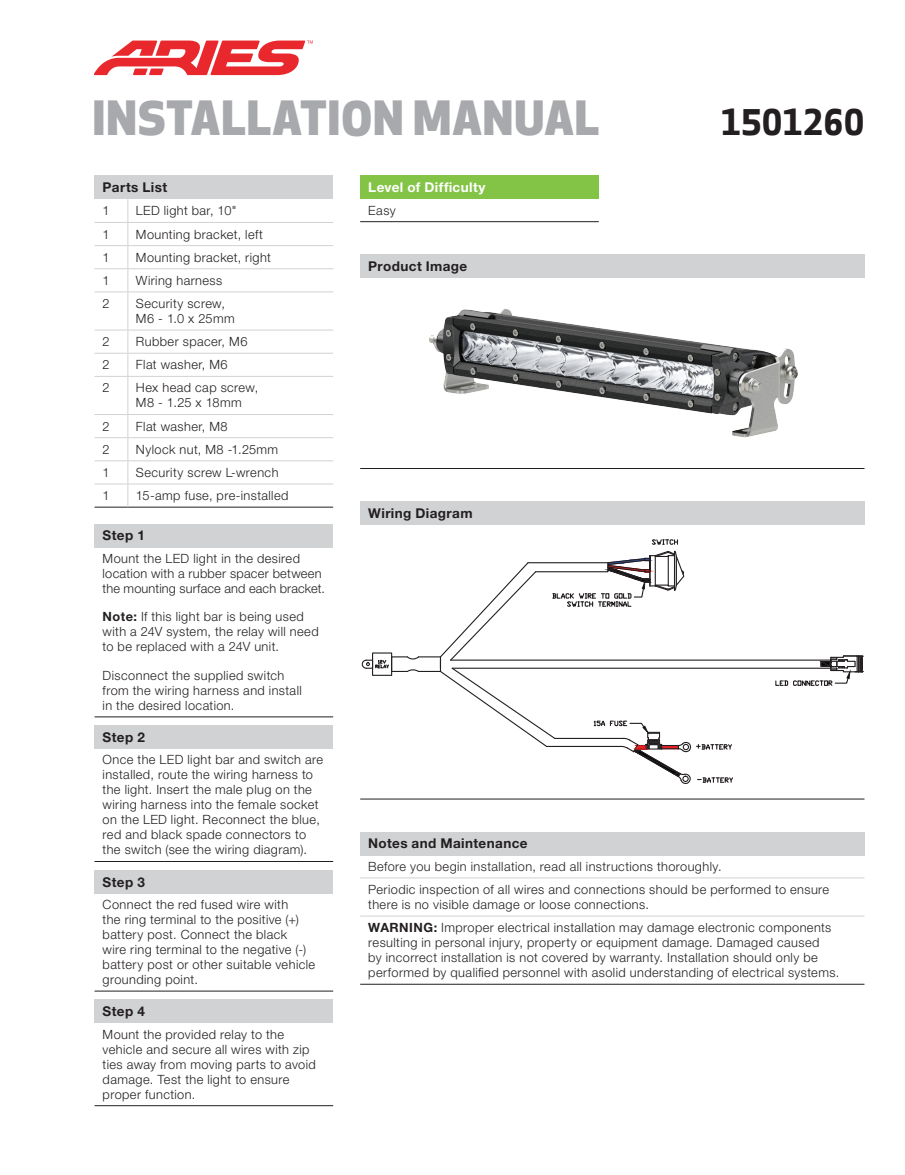
<style>
.page{position:relative;width:905px;height:1175px;background:#fff}
.page>*{position:absolute;margin:0;border:0;box-sizing:border-box;transform-origin:0 0}
.t1{font:800 46.05px "Apex New";letter-spacing:.02em;color:#a8a9ad}
.t2{font:700 34.5px "Apex New";color:#231f20}
.t3{font:700 13.5px "Helvetica Neue LT Std";letter-spacing:.03em;color:#231f20}
.t4{font:700 13.5px "Helvetica Neue LT Std";letter-spacing:.03em;color:#fff}
.t5{font:300 12.75px/15px "Helvetica Neue LT Std";letter-spacing:.03em;color:#231f20}
.s1{font-weight:700}
</style>
<div class="page">
<div style="left:360px;top:254px;width:504px;height:24px;background:#d1d2d4"></div>
<hr style="left:360px;top:468px;width:504px;height:1px;background:#231f20">
<img style="left:429px;top:308px;width:368px;height:130px">
<div style="left:360px;top:176px;width:238px;height:23px;background:#83c447"></div>
<hr style="left:360px;top:221px;width:238px;height:1px;background:#231f20">
<div style="left:94px;top:176px;width:239px;height:23px;background:#d1d2d4"></div>
<hr style="left:94px;top:222px;width:34px;height:1px;background:#d1d2d4">
<hr style="left:128px;top:222px;width:205px;height:1px;background:#d1d2d4">
<hr style="left:94px;top:245px;width:34px;height:1px;background:#d1d2d4">
<hr style="left:128px;top:245px;width:205px;height:1px;background:#d1d2d4">
<hr style="left:94px;top:268px;width:34px;height:1px;background:#d1d2d4">
<hr style="left:128px;top:268px;width:205px;height:1px;background:#d1d2d4">
<hr style="left:94px;top:291px;width:34px;height:1px;background:#d1d2d4">
<hr style="left:128px;top:291px;width:205px;height:1px;background:#d1d2d4">
<hr style="left:94px;top:330px;width:34px;height:1px;background:#d1d2d4">
<hr style="left:128px;top:330px;width:205px;height:1px;background:#d1d2d4">
<hr style="left:94px;top:353px;width:34px;height:1px;background:#d1d2d4">
<hr style="left:128px;top:353px;width:205px;height:1px;background:#d1d2d4">
<hr style="left:94px;top:376px;width:34px;height:1px;background:#d1d2d4">
<hr style="left:128px;top:376px;width:205px;height:1px;background:#d1d2d4">
<hr style="left:94px;top:414px;width:34px;height:1px;background:#d1d2d4">
<hr style="left:128px;top:414px;width:205px;height:1px;background:#d1d2d4">
<hr style="left:94px;top:437px;width:34px;height:1px;background:#d1d2d4">
<hr style="left:128px;top:437px;width:205px;height:1px;background:#d1d2d4">
<hr style="left:94px;top:460px;width:34px;height:1px;background:#d1d2d4">
<hr style="left:128px;top:460px;width:205px;height:1px;background:#d1d2d4">
<hr style="left:94px;top:483px;width:34px;height:1px;background:#d1d2d4">
<hr style="left:128px;top:483px;width:205px;height:1px;background:#d1d2d4">
<hr style="left:94px;top:507px;width:34px;height:1px;background:#231f20">
<hr style="left:128px;top:507px;width:205px;height:1px;background:#231f20">
<svg style="left:127px;top:199px;width:1px;height:92px"></svg>
<hr style="left:127px;top:292px;width:1px;height:38px;background:#d1d2d4">
<svg style="left:127px;top:330px;width:1px;height:46px"></svg>
<hr style="left:127px;top:377px;width:1px;height:37px;background:#d1d2d4">
<svg style="left:127px;top:415px;width:1px;height:92px"></svg>
<svg style="left:94px;top:41px;width:219px;height:34px"></svg>
<div style="left:360px;top:501px;width:504px;height:24px;background:#d1d2d4"></div>
<hr style="left:360px;top:798px;width:504px;height:1px;background:#231f20">
<div style="left:372px;top:652px;width:20px;height:24px;border:1px solid #231f20"></div>
<hr style="left:450px;top:659px;width:380px;height:1px;background:#231f20">
<hr style="left:452px;top:667px;width:378px;height:1px;background:#231f20">
<div style="left:391px;top:656px;width:17px;height:16px;border:1px solid #231f20"></div>
<div style="left:418px;top:656px;width:23px;height:16px;border:1px solid #231f20"></div>
<svg style="left:406px;top:656px;width:14px;height:3px"></svg>
<svg style="left:406px;top:669px;width:14px;height:3px"></svg>
<svg style="left:361px;top:657px;width:28px;height:12px"></svg>
<svg style="left:774px;top:655px;width:89px;height:31px"></svg>
<svg style="left:439px;top:539px;width:295px;height:245px"></svg>
<div style="left:360px;top:831px;width:504px;height:24px;background:#d1d2d4"></div>
<hr style="left:360px;top:877px;width:504px;height:1px;background:#d1d2d4">
<hr style="left:360px;top:915px;width:504px;height:1px;background:#d1d2d4">
<hr style="left:360px;top:983px;width:504px;height:1px;background:#231f20">
<div style="left:94px;top:524px;width:239px;height:23px;background:#d1d2d4"></div>
<hr style="left:94px;top:716px;width:239px;height:1px;background:#231f20">
<div style="left:94px;top:725px;width:239px;height:24px;background:#d1d2d4"></div>
<hr style="left:94px;top:861px;width:239px;height:1px;background:#231f20">
<div style="left:94px;top:870px;width:239px;height:23px;background:#d1d2d4"></div>
<hr style="left:94px;top:990px;width:239px;height:1px;background:#231f20">
<div style="left:94px;top:999px;width:239px;height:24px;background:#d1d2d4"></div>
<hr style="left:94px;top:1105px;width:239px;height:1px;background:#231f20">
<h1 class="t1" style="left:93px;top:93px;width:508px">INSTALLATION MANUAL</h1>
<h2 class="t2" style="left:720px;top:102px;width:146px">1501260</h2>
<p class="t3" style="left:103px;top:179px;width:66px">Parts List</p>
<p class="t5" style="left:103px;top:203px;width:9px">1</p>
<p class="t5" style="left:136px;top:203px;width:102px">LED light bar, 10"</p>
<p class="t5" style="left:103px;top:226px;width:9px">1</p>
<p class="t5" style="left:136px;top:226px;width:128px">Mounting bracket, left</p>
<p class="t5" style="left:103px;top:249px;width:9px">1</p>
<p class="t5" style="left:136px;top:249px;width:136px">Mounting bracket, right</p>
<p class="t5" style="left:103px;top:272px;width:9px">1</p>
<p class="t5" style="left:136px;top:272px;width:88px">Wiring harness</p>
<p class="t5" style="left:103px;top:296px;width:9px">2</p>
<p class="t5" style="left:136px;top:296px;width:100px">Security screw,<br>M6 - 1.0 x 25mm</p>
<p class="t5" style="left:103px;top:334px;width:9px">2</p>
<p class="t5" style="left:136px;top:334px;width:113px">Rubber spacer, M6</p>
<p class="t5" style="left:103px;top:357px;width:9px">2</p>
<p class="t5" style="left:136px;top:357px;width:93px">Flat washer, M6</p>
<p class="t5" style="left:103px;top:380px;width:9px">2</p>
<p class="t5" style="left:136px;top:380px;width:124px">Hex head cap screw,<br>M8 - 1.25 x 18mm</p>
<p class="t5" style="left:103px;top:418px;width:9px">2</p>
<p class="t5" style="left:136px;top:418px;width:93px">Flat washer, M8</p>
<p class="t5" style="left:103px;top:441px;width:9px">2</p>
<p class="t5" style="left:136px;top:441px;width:144px">Nylock nut, M8 -1.25mm</p>
<p class="t5" style="left:103px;top:464px;width:9px">1</p>
<p class="t5" style="left:136px;top:464px;width:144px">Security screw L-wrench</p>
<p class="t5" style="left:103px;top:488px;width:9px">1</p>
<p class="t5" style="left:136px;top:488px;width:154px">15-amp fuse, pre-installed</p>
<p class="t3" style="left:103px;top:527px;width:44px">Step 1</p>
<p class="t5" style="left:103px;top:550px;width:224px">Mount the LED light in the desired location with a rubber spacer between the mounting surface and each bracket.</p>
<p class="t5" style="left:103px;top:609px;width:217px"><span class="s1">Note:</span> If this light bar is being used with a 24V system, the relay will need to be replaced with a 24V unit.</p>
<p class="t5" style="left:103px;top:667px;width:201px">Disconnect the supplied switch from the wiring harness and install in the desired location.</p>
<p class="t3" style="left:103px;top:729px;width:44px">Step 2</p>
<p class="t5" style="left:103px;top:752px;width:222px">Once the LED light bar and switch are installed, route the wiring harness to the light. Insert the male plug on the wiring harness into the female socket on the LED light. Reconnect the blue, red and black spade connectors to the switch (see the wiring diagram).</p>
<p class="t3" style="left:103px;top:873px;width:44px">Step 3</p>
<p class="t5" style="left:103px;top:896px;width:214px">Connect the red fused wire with<br>the ring terminal to the positive (+) battery post. Connect the black<br>wire ring terminal to the negative (-) battery post or other suitable vehicle grounding point.</p>
<p class="t3" style="left:103px;top:1003px;width:44px">Step 4</p>
<p class="t5" style="left:103px;top:1026px;width:215px">Mount the provided relay to the vehicle and secure all wires with zip ties away from moving parts to avoid damage. Test the light to ensure proper function.</p>
<p class="t4" style="left:368px;top:179px;width:119px">Level of Difficulty</p>
<p class="t5" style="left:368px;top:202px;width:29px">Easy</p>
<p class="t3" style="left:368px;top:258px;width:100px">Product Image</p>
<p class="t3" style="left:368px;top:505px;width:106px">Wiring Diagram</p>
<p class="t3" style="left:368px;top:835px;width:161px">Notes and Maintenance</p>
<p class="t5" style="left:368px;top:854px;width:462px;line-height:23.1px">Before you begin installation, read all instructions thoroughly.<br>Periodic inspection of all wires and connections should be performed to ensure</p>
<p class="t5" style="left:368px;top:892px;width:464px;line-height:23.1px">there is no visible damage or loose connections.<br><span class="s1">WARNING:</span> Improper electrical installation may damage electronic components</p>
<p class="t5" style="left:368px;top:935px;width:472px">resulting in personal injury, property or equipment damage. Damaged caused<br>by incorrect installation is not covered by warranty. Installation should only be performed by qualified personnel with asolid understanding of electrical systems.</p>
</div>
